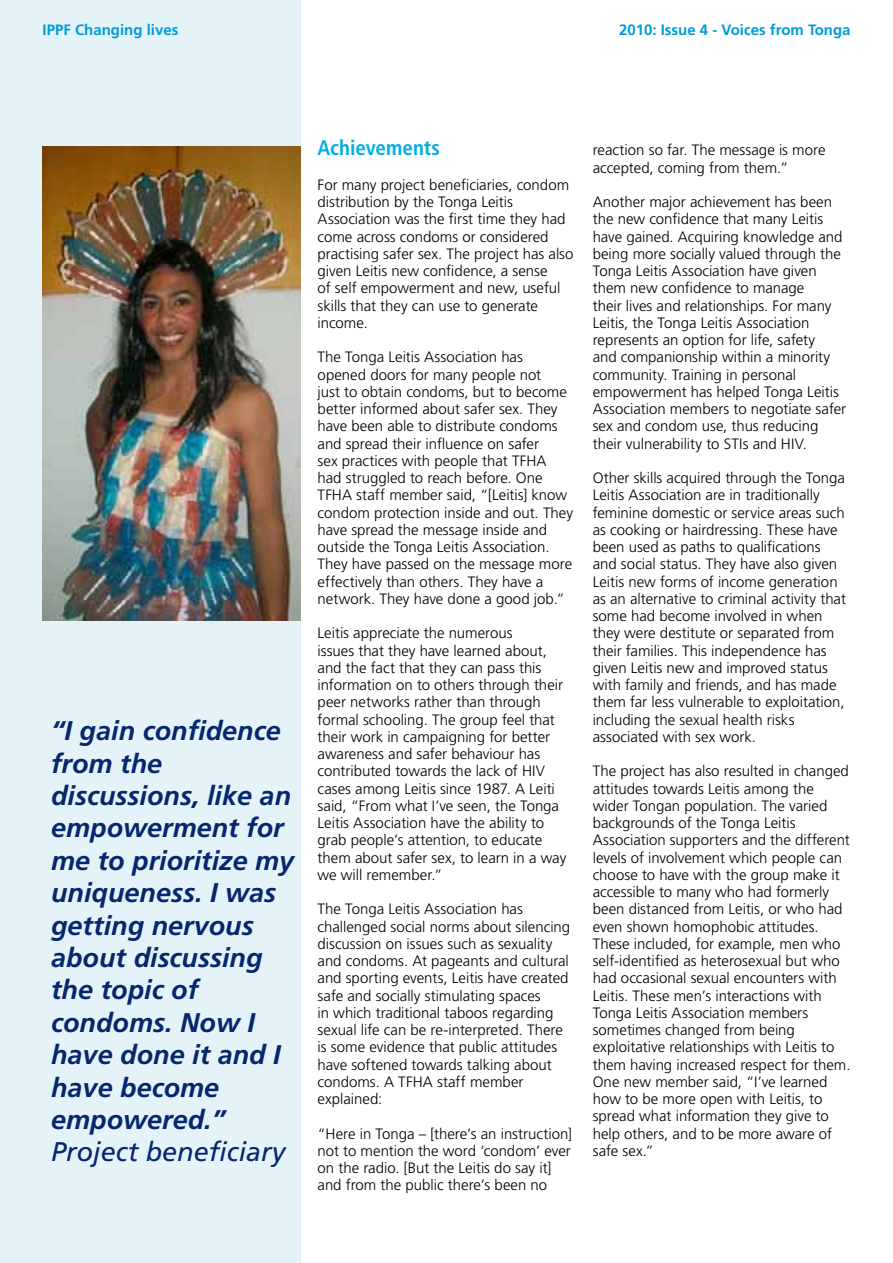
<style>
.page{position:relative;width:893px;height:1263px;background:#fff}
.page>*{position:absolute;margin:0;border:0;box-sizing:border-box;transform-origin:0 0}
.t1{font:italic 700 27px/32.4px "Frutiger LT Std";color:#04276e}
.t2{font:italic 27px "Frutiger LT Std";color:#04276e}
.t3{font:700 condensed 21px "Frutiger LT Std";color:#00aee6}
.t4{font:300 15px/17.2px "Frutiger LT Std";color:#000}
.t5{font:700 15px "Frutiger LT Std";color:#009cda}
</style>
<div class="page">
<div style="left:0;top:0;width:300px;height:1263px;background:#e3f3f8"></div>
<img style="left:43px;top:146px;width:257px;height:474px">
<p class="t5" style="left:43px;top:20px;width:137px">IPPF Changing lives</p>
<p class="t5" style="left:619px;top:20px;width:233px">2010: Issue 4 - Voices from Tonga</p>
<h1 class="t1" style="left:51px;top:715px;width:245px">“I gain confidence from the discussions, like an empowerment for me to prioritize my uniqueness. I was getting nervous about discussing the topic of condoms. Now I have done it and I have become empowered.”</h1>
<h1 class="t2" style="left:51px;top:1136px;width:236px">Project beneficiary</h1>
<h2 class="t3" style="left:318px;top:136px;width:124px">Achievements</h2>
<p class="t4" style="left:318px;top:176px;width:257px">For many project beneficiaries, condom distribution by the Tonga Leitis Association was the first time they had come across condoms or considered practising safer sex. The project has also given Leitis new confidence, a sense<br>of self empowerment and new, useful skills that they can use to generate income.</p>
<p class="t4" style="left:318px;top:349px;width:257px">The Tonga Leitis Association has opened doors for many people not<br>just to obtain condoms, but to become better informed about safer sex. They have been able to distribute condoms and spread their influence on safer<br>sex practices with people that TFHA had struggled to reach before. One TFHA staff member said, “[Leitis] know condom protection inside and out. They have spread the message inside and outside the Tonga Leitis Association.<br>They have passed on the message more effectively than others. They have a network. They have done a good job.”</p>
<p class="t4" style="left:318px;top:625px;width:250px">Leitis appreciate the numerous<br>issues that they have learned about, and the fact that they can pass this information on to others through their peer networks rather than through formal schooling. The group feel that their work in campaigning for better awareness and safer behaviour has contributed towards the lack of HIV cases among Leitis since 1987. A Leiti said, “From what I’ve seen, the Tonga Leitis Association have the ability to grab people’s attention, to educate them about safer sex, to learn in a way we will remember.”</p>
<p class="t4" style="left:318px;top:901px;width:254px">The Tonga Leitis Association has challenged social norms about silencing discussion on issues such as sexuality and condoms. At pageants and cultural and sporting events, Leitis have created safe and socially stimulating spaces<br>in which traditional taboos regarding sexual life can be re-interpreted. There is some evidence that public attitudes have softened towards talking about condoms. A TFHA staff member explained:</p>
<p class="t4" style="left:318px;top:1125px;width:256px">“Here in Tonga – [there’s an instruction] not to mention the word ‘condom’ ever on the radio. [But the Leitis do say it] and from the public there’s been no</p>
<p class="t4" style="left:593px;top:142px;width:234px">reaction so far. The message is more accepted, coming from them.”</p>
<p class="t4" style="left:593px;top:193px;width:255px">Another major achievement has been the new confidence that many Leitis have gained. Acquiring knowledge and being more socially valued through the Tonga Leitis Association have given them new confidence to manage<br>their lives and relationships. For many Leitis, the Tonga Leitis Association represents an option for life, safety<br>and companionship within a minority community. Training in personal empowerment has helped Tonga Leitis Association members to negotiate safer sex and condom use, thus reducing their vulnerability to STIs and HIV.</p>
<p class="t4" style="left:593px;top:469px;width:255px">Other skills acquired through the Tonga Leitis Association are in traditionally feminine domestic or service areas such as cooking or hairdressing. These have been used as paths to qualifications and social status. They have also given Leitis new forms of income generation as an alternative to criminal activity that some had become involved in when they were destitute or separated from their families. This independence has given Leitis new and improved status with family and friends, and has made them far less vulnerable to exploitation, including the sexual health risks associated with sex work.</p>
<p class="t4" style="left:593px;top:763px;width:259px">The project has also resulted in changed attitudes towards Leitis among the wider Tongan population. The varied backgrounds of the Tonga Leitis Association supporters and the different levels of involvement which people can choose to have with the group make it accessible to many who had formerly been distanced from Leitis, or who had even shown homophobic attitudes.<br>These included, for example, men who self-identified as heterosexual but who had occasional sexual encounters with Leitis. These men’s interactions with Tonga Leitis Association members sometimes changed from being exploitative relationships with Leitis to them having increased respect for them.<br>One new member said, “I’ve learned how to be more open with Leitis, to spread what information they give to help others, and to be more aware of safe sex.”</p>
</div>
